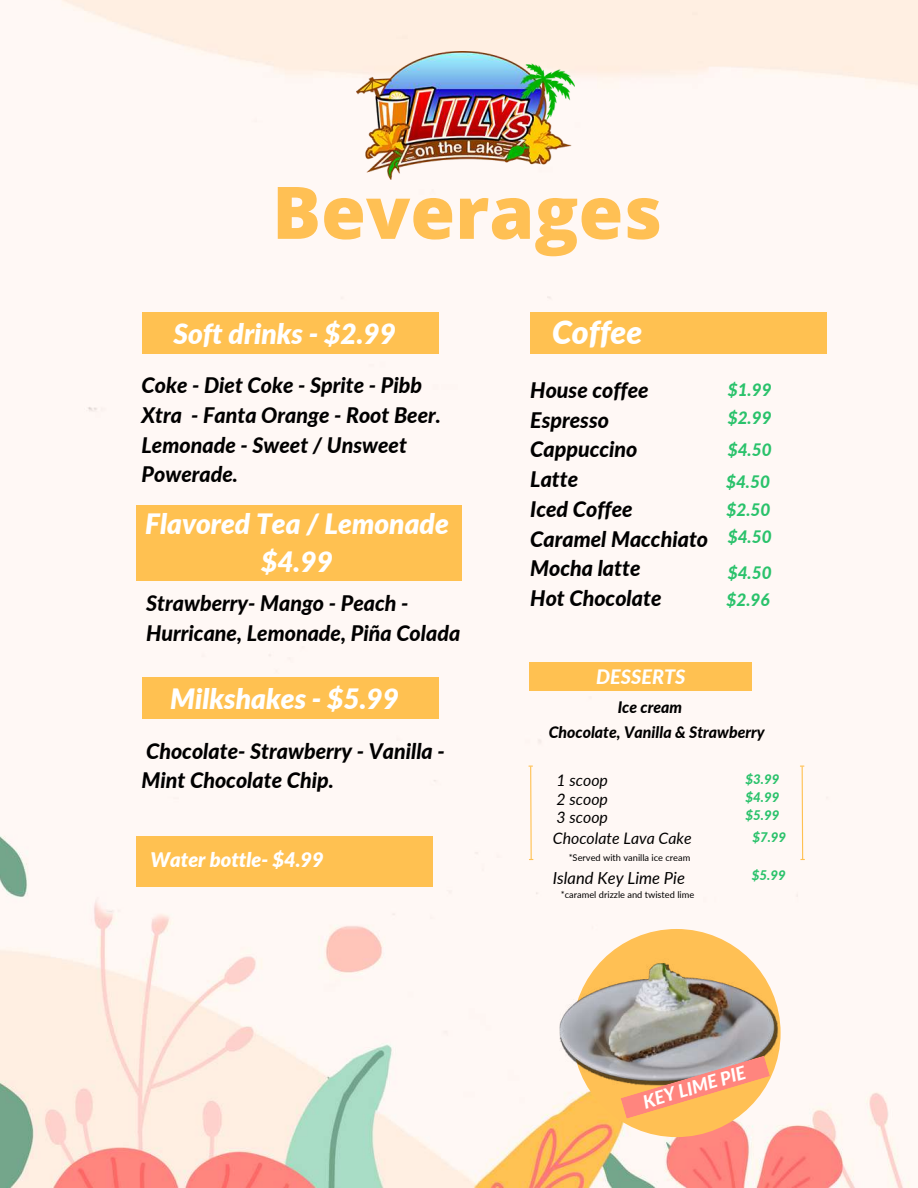
<style>
.page{position:relative;width:918px;height:1188px;background:#fff}
.page>*{position:absolute;margin:0;border:0;box-sizing:border-box;transform-origin:0 0}
.t1{font:800 72.6px "Open Sans";color:#ffc054}
.t2{font:italic 900 31.95px "Lato";color:#fff}
.t3{font:italic 900 28.05px/38.7px "Lato";color:#fff;text-align:center}
.t4{font:italic 800 21.45px/29.7px "Lato";color:#000}
.t5{font:italic 900 20.1px "Lato";color:#fff}
.t6{font:italic 800 19.8px "Lato";color:#fff}
.t7{font:italic 800 18.15px "Lato";color:#fff}
.t8{font:italic 800 17.25px/27.5px "Lato";color:#2ac26b}
.t9{font:italic 16.5px "Lato";color:#000}
.t10{font:italic 800 15.9px "Lato";color:#000}
.t11{font:italic 15.9px "Lato";color:#000}
.t12{font:italic 800 13.2px "Lato";color:#2ac26b}
.t13{font:9.3px "Lato";color:#000}
</style>
<div class="page">
<img style="left:0;top:0;width:918px;height:1188px">
<img style="left:356px;top:51px;width:219px;height:128px">
<div style="left:142px;top:313px;width:297px;height:41px;background:#ffc151"></div>
<div style="left:136px;top:505px;width:326px;height:76px;background:#ffc151"></div>
<div style="left:142px;top:677px;width:297px;height:42px;background:#ffc151"></div>
<div style="left:136px;top:837px;width:297px;height:50px;background:#ffc151"></div>
<div style="left:530px;top:313px;width:296px;height:41px;background:#ffc151"></div>
<svg style="left:800px;top:765px;width:5px;height:95px"></svg>
<svg style="left:528px;top:765px;width:5px;height:95px"></svg>
<div style="left:572px;top:929px;width:209px;height:208px;background:#ffc054;border-radius:50%"></div>
<img style="left:536px;top:936px;width:245px;height:163px">
<svg style="left:621px;top:1056px;width:149px;height:63px"></svg>
<div style="left:530px;top:663px;width:222px;height:28px;background:#ffc151"></div>
<h1 class="t1" style="left:272px;top:161px;width:391px">Beverages</h1>
<h3 class="t3" style="left:173px;top:314px;width:224px">Soft drinks - $2.99</h3>
<p class="t4" style="left:142px;top:370px;width:301px">Coke - Diet Coke - Sprite - Pibb<br>Xtra - Fanta Orange - Root Beer.<br>Lemonade - Sweet / Unsweet<br>Powerade.</p>
<h3 class="t3" style="left:145px;top:504px;width:305px">Flavored Tea / Lemonade $4.99</h3>
<p class="t4" style="left:146px;top:588px;width:316px">Strawberry- Mango - Peach -<br>Hurricane, Lemonade, Piña Colada</p>
<h3 class="t3" style="left:170px;top:678px;width:230px">Milkshakes - $5.99</h3>
<p class="t4" style="left:142px;top:735px;width:305px">Chocolate- Strawberry - Vanilla -<br>Mint Chocolate Chip.</p>
<p class="t5" style="left:150px;top:848px;width:175px">Water bottle- $4.99</p>
<h2 class="t2" style="left:552px;top:313px;width:92px">Coffee</h2>
<p class="t4" style="left:530px;top:375px;width:179px">House coffee<br>Espresso<br>Cappuccino<br>Latte<br>Iced Coffee<br>Caramel Macchiato<br>Mocha latte<br>Hot Chocolate</p>
<p class="t8" style="left:728px;top:376px;width:45px">$1.99 $2.99</p>
<p class="t8" style="left:726px;top:434px;width:47px;line-height:31.7px">$4.50 $4.50</p>
<p class="t8" style="left:726px;top:496px;width:47px">$2.50 $4.50</p>
<p class="t8" style="left:726px;top:559px;width:47px">$4.50 $2.96</p>
<p class="t6" style="left:596px;top:665px;width:91px">DESSERTS</p>
<p class="t10" style="left:618px;top:698px;width:66px">Ice cream</p>
<p class="t10" style="left:549px;top:723px;width:217px">Chocolate, Vanilla &amp; Strawberry</p>
<p class="t11" style="left:557px;top:771px;width:53px">1 scoop</p>
<p class="t12" style="left:746px;top:771px;width:35px">$3.99</p>
<p class="t11" style="left:557px;top:789px;width:53px">2 scoop</p>
<p class="t12" style="left:746px;top:789px;width:35px">$4.99</p>
<p class="t11" style="left:557px;top:807px;width:53px">3 scoop</p>
<p class="t12" style="left:746px;top:807px;width:35px">$5.99</p>
<p class="t11" style="left:553px;top:829px;width:140px">Chocolate Lava Cake</p>
<p class="t12" style="left:752px;top:829px;width:35px">$7.99</p>
<p class="t9" style="left:553px;top:867px;width:134px">Island Key Lime Pie</p>
<p class="t12" style="left:752px;top:867px;width:35px">$5.99</p>
<p class="t13" style="left:569px;top:852px;width:123px">*Served with vanilla ice cream</p>
<p class="t13" style="left:561px;top:889px;width:135px">*caramel drizzle and twisted lime</p>
<p class="t7" style="left:640px;top:1092px;width:108px;rotate:-17deg">KEY LIME PIE</p>
</div>
